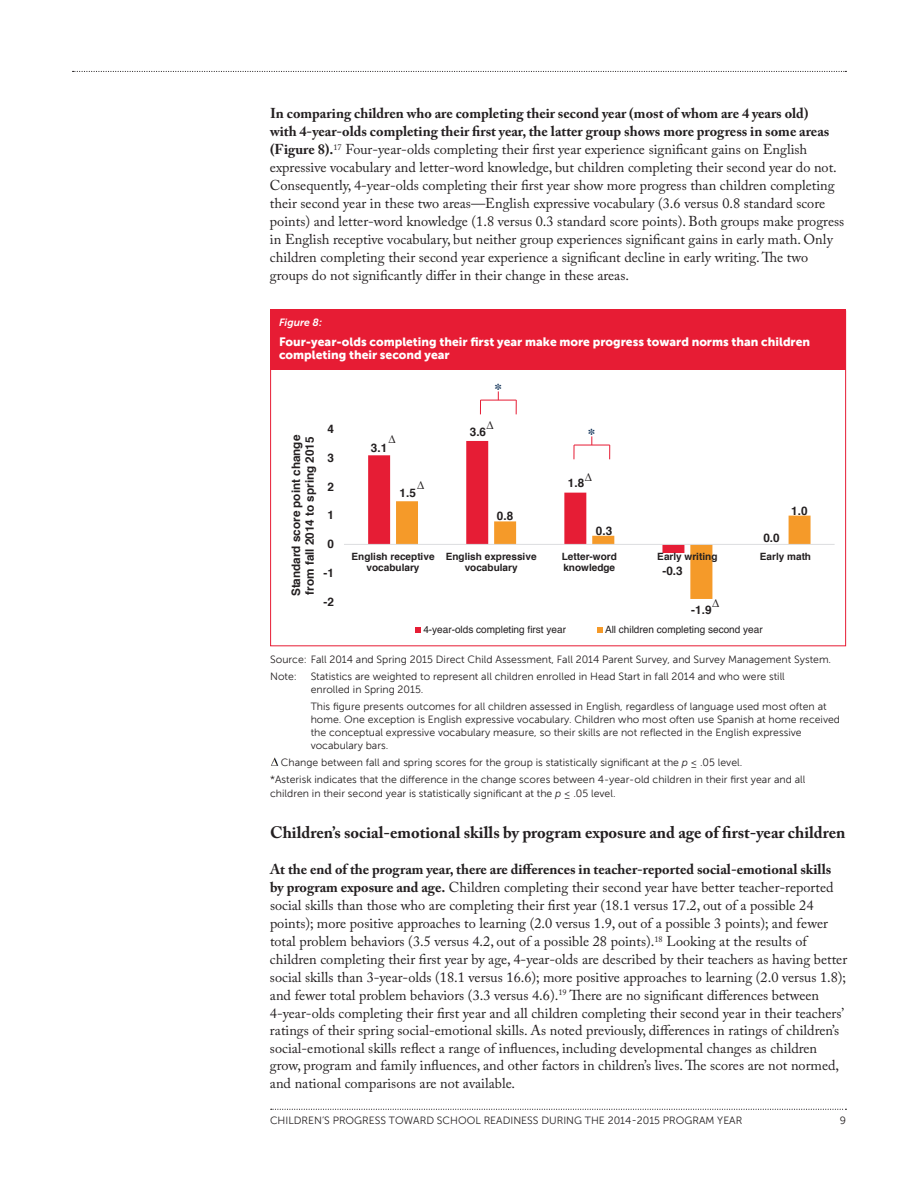
<style>
.page{position:relative;width:918px;height:1188px;background:#fff}
.page>*{position:absolute;margin:0;border:0;box-sizing:border-box;transform-origin:0 0}
.t1{font:700 16.5px "Adobe Caslon Pro";color:#231f20}
.t2{font:700 15px "Times";color:#113359}
.t3{font:14.25px/17.9px "Adobe Caslon Pro";color:#231f20}
.t4{font:12px/13.5px "Museo Sans 900";color:#fff}
.t5{font:700 11.7px/13.5px "Helvetica";color:#231f20}
.t6{font:11.7px "Arial";color:#231f20}
.t7{font:10.5px/12.8px "Museo Sans 300";color:#231f20}
.t8{font:italic 10.5px "Museo Sans 700";color:#fff}
.t9{font:700 10.05px/11.6px "Helvetica";color:#231f20;text-align:center}
.t10{font:10.05px "Helvetica";color:#231f20}
.s1{font-weight:700}
.s2{font-style:italic}
</style>
<div class="page">
<hr style="left:344px;top:544px;width:491px;height:1px;background:#dcdddf">
<svg style="left:368px;top:436px;width:443px;height:163px"></svg>
<svg style="left:480px;top:400px;width:1px;height:14px"></svg>
<svg style="left:516px;top:400px;width:1px;height:14px"></svg>
<hr style="left:481px;top:400px;width:35px;height:1px;background:#e61d35">
<svg style="left:598px;top:628px;width:5px;height:5px"></svg>
<svg style="left:416px;top:628px;width:5px;height:5px"></svg>
<svg style="left:271px;top:1109px;width:575px;height:1px"></svg>
<svg style="left:73px;top:71px;width:773px;height:1px"></svg>
<div style="left:270px;top:310px;width:576px;height:60px;background:#e71c34"></div>
<svg style="left:270px;top:758px;width:8px;height:8px"></svg>
<p class="t3" style="left:270px;top:105px;width:576px"><span class="s1">In comparing children who are completing their second year (most of whom are 4 years old)<br>with 4-year-olds completing their first year, the latter group shows more progress in some areas (Figure 8).</span><sup>17</sup> Four-year-olds completing their first year experience significant gains on English expressive vocabulary and letter-word knowledge, but children completing their second year do not.<br>Consequently, 4-year-olds completing their first year show more progress than children completing their second year in these two areas—English expressive vocabulary (3.6 versus 0.8 standard score points) and letter-word knowledge (1.8 versus 0.3 standard score points). Both groups make progress in English receptive vocabulary, but neither group experiences significant gains in early math. Only children completing their second year experience a significant decline in early writing. The two groups do not significantly differ in their change in these areas.</p>
<p class="t8" style="left:279px;top:317px;width:45px">Figure 8:</p>
<p class="t4" style="left:279px;top:335px;width:533px">Four-year-olds completing their first year make more progress toward norms than children completing their second year</p>
<p class="t2" style="left:494px;top:375px;width:9px">*</p>
<p class="t6" style="left:487px;top:417px;width:9px">∆</p>
<p class="t5" style="left:327px;top:423px;width:8px">4</p>
<p class="t5" style="left:470px;top:425px;width:18px">3.6</p>
<p class="t2" style="left:588px;top:420px;width:9px">*</p>
<p class="t5" style="left:289px;top:596px;width:163px;rotate:-90deg">Standard score point change from fall 2014 to spring 2015</p>
<p class="t6" style="left:389px;top:431px;width:9px">∆</p>
<p class="t5" style="left:371px;top:441px;width:18px">3.1</p>
<p class="t5" style="left:327px;top:451px;width:8px">3</p>
<p class="t6" style="left:585px;top:469px;width:9px">∆</p>
<p class="t5" style="left:568px;top:477px;width:18px">1.8</p>
<p class="t6" style="left:417px;top:477px;width:9px">∆</p>
<p class="t5" style="left:327px;top:480px;width:8px">2</p>
<p class="t5" style="left:400px;top:486px;width:18px">1.5</p>
<p class="t5" style="left:791px;top:504px;width:18px">1.0</p>
<p class="t5" style="left:327px;top:509px;width:8px">1</p>
<p class="t5" style="left:497px;top:510px;width:18px">0.8</p>
<p class="t5" style="left:596px;top:524px;width:18px">0.3</p>
<p class="t5" style="left:763px;top:531px;width:18px">0.0</p>
<p class="t5" style="left:327px;top:537px;width:8px">0</p>
<p class="t9" style="left:352px;top:550px;width:85px">English receptive vocabulary</p>
<p class="t9" style="left:446px;top:550px;width:92px">English expressive vocabulary</p>
<p class="t9" style="left:562px;top:550px;width:57px;text-align:left">Letter-word knowledge</p>
<p class="t9" style="left:657px;top:550px;width:62px">Early writing</p>
<p class="t9" style="left:760px;top:550px;width:53px">Early math</p>
<p class="t5" style="left:662px;top:564px;width:22px">-0.3</p>
<p class="t5" style="left:324px;top:566px;width:12px">-1</p>
<p class="t5" style="left:324px;top:595px;width:12px">-2</p>
<p class="t6" style="left:712px;top:595px;width:9px">∆</p>
<p class="t5" style="left:691px;top:603px;width:22px">-1.9</p>
<p class="t10" style="left:423px;top:622px;width:144px">4-year-olds completing first year</p>
<p class="t10" style="left:605px;top:622px;width:159px">All children completing second year</p>
<p class="t7" style="left:270px;top:653px;width:563px">Source: Fall 2014 and Spring 2015 Direct Child Assessment, Fall 2014 Parent Survey, and Survey Management System.</p>
<p class="t7" style="left:270px;top:670px;width:28px">Note:</p>
<p class="t7" style="left:311px;top:670px;width:476px">Statistics are weighted to represent all children enrolled in Head Start in fall 2014 and who were still enrolled in Spring 2015.</p>
<p class="t7" style="left:311px;top:700px;width:531px">This figure presents outcomes for all children assessed in English, regardless of language used most often at home. One exception is English expressive vocabulary. Children who most often use Spanish at home received the conceptual expressive vocabulary measure, so their skills are not reflected in the English expressive vocabulary bars.</p>
<p class="t7" style="left:281px;top:756px;width:463px">Change between fall and spring scores for the group is statistically significant at the <span class="s2">p</span> ≤ .05 level.</p>
<p class="t7" style="left:270px;top:773px;width:537px;line-height:13.5px">*Asterisk indicates that the difference in the change scores between 4-year-old children in their first year and all children in their second year is statistically significant at the <span class="s2">p</span> ≤ .05 level.</p>
<p class="t1" style="left:270px;top:823px;width:577px">Children’s social-emotional skills by program exposure and age of first-year children</p>
<p class="t3" style="left:270px;top:860px;width:579px"><span class="s1">At the end of the program year, there are differences in teacher-reported social-emotional skills by program exposure and age.</span> Children completing their second year have better teacher-reported social skills than those who are completing their first year (18.1 versus 17.2, out of a possible 24 points); more positive approaches to learning (2.0 versus 1.9, out of a possible 3 points); and fewer total problem behaviors (3.5 versus 4.2, out of a possible 28 points).<sup>18</sup> Looking at the results of children completing their first year by age, 4-year-olds are described by their teachers as having better social skills than 3-year-olds (18.1 versus 16.6); more positive approaches to learning (2.0 versus 1.8); and fewer total problem behaviors (3.3 versus 4.6).<sup>19</sup> There are no significant differences between 4-year-olds completing their first year and all children completing their second year in their teachers’ ratings of their spring social-emotional skills. As noted previously, differences in ratings of children’s social-emotional skills reflect a range of influences, including developmental changes as children grow, program and family influences, and other factors in children’s lives. The scores are not normed, and national comparisons are not available.</p>
<p class="t7" style="left:270px;top:1114px;width:474px">CHILDREN’S PROGRESS TOWARD SCHOOL READINESS DURING THE 2014-2015 PROGRAM YEAR</p>
<p class="t7" style="left:840px;top:1114px;width:8px">9</p>
</div>
